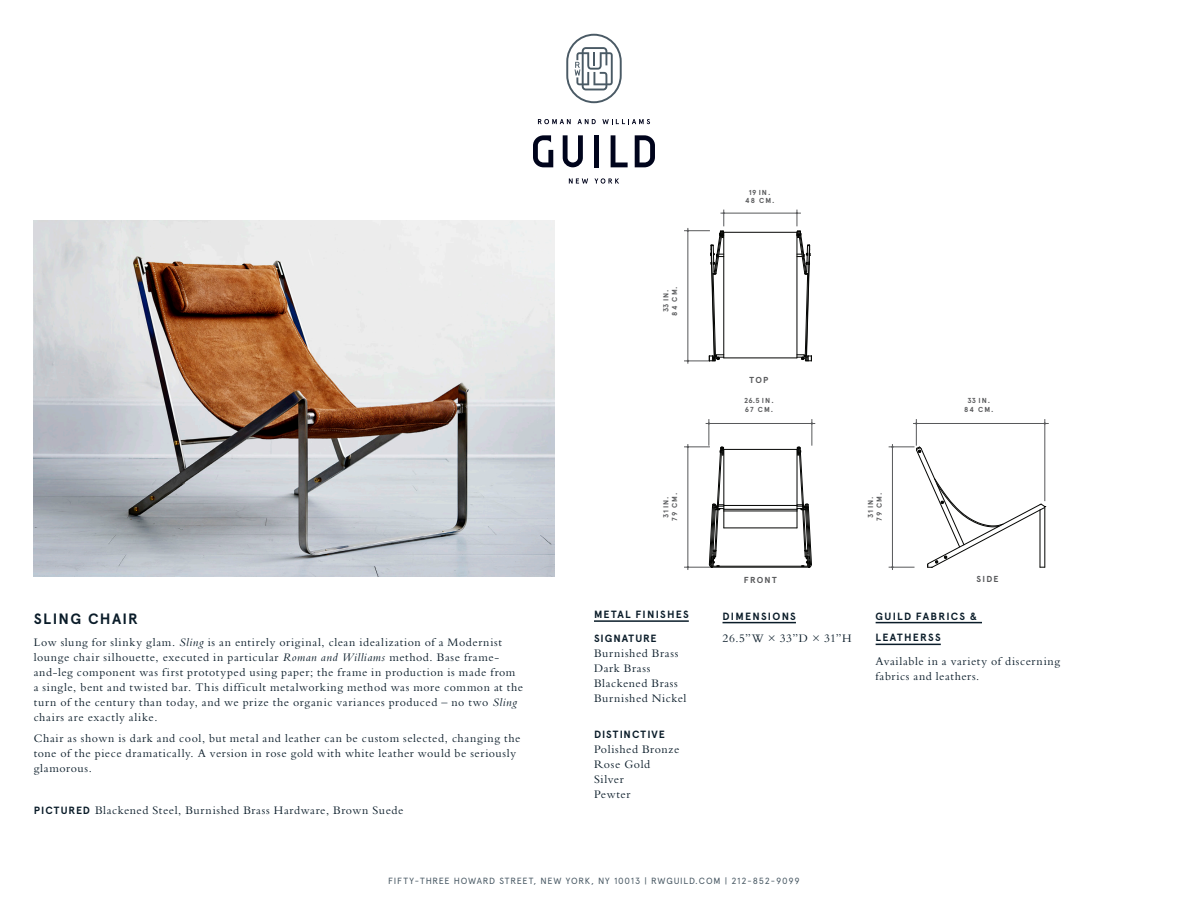
<style>
.page{position:relative;width:1188px;height:918px;background:#fff}
.page>*{position:absolute;margin:0;border:0;box-sizing:border-box;transform-origin:0 0}
.t1{font:700 15px "Apercu";letter-spacing:.09em;color:#0a1c29}
.Paragraph_Style_2{font:12px/15px "Bembo Std";letter-spacing:.05em;color:#0a1c29}
.t2{font:700 10.5px "Apercu";letter-spacing:.115em;color:#0a1c29}
.t3{font:700 10.5px "Apercu";letter-spacing:.095em;color:#0a1c29}
.t4{font:700 10.5px "Apercu";letter-spacing:.085em;color:#0a1c29}
.t5{font:9px "Apercu";letter-spacing:.085em;color:#4a5a65}
.t6{font:700 8.7px "Apercu";letter-spacing:.14em;color:#57585a}
.t7{font:700 7.2px/8.7px "Apercu";letter-spacing:.13em;color:#57585a;text-align:center}
.s1{font-style:italic}
.s2{font-family:"Apercu";font-weight:700;font-size:10.5px}
</style>
<div class="page">
<svg style="left:566px;top:34px;width:56px;height:69px"></svg>
<svg style="left:563px;top:135px;width:20px;height:32px"></svg>
<svg style="left:533px;top:135px;width:20px;height:32px"></svg>
<svg style="left:611px;top:135px;width:17px;height:32px"></svg>
<svg style="left:635px;top:135px;width:20px;height:32px"></svg>
<div style="left:594px;top:135px;width:5px;height:32px;background:#00041c"></div>
<svg style="left:538px;top:119px;width:33px;height:5px"></svg>
<svg style="left:602px;top:119px;width:48px;height:5px"></svg>
<svg style="left:578px;top:119px;width:18px;height:5px"></svg>
<svg style="left:569px;top:178px;width:19px;height:6px"></svg>
<svg style="left:594px;top:178px;width:25px;height:6px"></svg>
<img style="left:34px;top:220px;width:520px;height:356px">
<hr style="left:706px;top:423px;width:109px;height:1px;background:#57585a">
<hr style="left:720px;top:213px;width:81px;height:1px;background:#57585a">
<hr style="left:688px;top:444px;width:1px;height:126px;background:#57585a">
<hr style="left:688px;top:228px;width:1px;height:136px;background:#57585a">
<hr style="left:892px;top:444px;width:1px;height:126px;background:#57585a">
<hr style="left:712px;top:566px;width:97px;height:1px;background:#040503">
<hr style="left:712px;top:567px;width:97px;height:1px;background:#040503">
<hr style="left:724px;top:232px;width:73px;height:1px;background:#040503">
<svg style="left:684px;top:419px;width:41px;height:149px"></svg>
<svg style="left:797px;top:419px;width:16px;height:149px"></svg>
<hr style="left:724px;top:509px;width:73px;height:1px;background:#040503">
<hr style="left:724px;top:511px;width:73px;height:1px;background:#040503">
<hr style="left:724px;top:528px;width:73px;height:1px;background:#040503">
<hr style="left:724px;top:505px;width:73px;height:1px;background:#040503">
<hr style="left:724px;top:449px;width:73px;height:1px;background:#040503">
<hr style="left:724px;top:449px;width:1px;height:56px;background:#040503">
<hr style="left:797px;top:449px;width:1px;height:56px;background:#040503">
<hr style="left:724px;top:358px;width:73px;height:1px;background:#040503">
<svg style="left:796px;top:210px;width:16px;height:152px"></svg>
<svg style="left:684px;top:210px;width:41px;height:152px"></svg>
<hr style="left:913px;top:423px;width:136px;height:1px;background:#57585a">
<svg style="left:889px;top:419px;width:157px;height:149px"></svg>
<hr style="left:594px;top:620px;width:95px;height:2px;background:#0a1c29">
<hr style="left:723px;top:622px;width:73px;height:1px;background:#0a1c29">
<hr style="left:876px;top:622px;width:106px;height:1px;background:#0a1c29">
<hr style="left:876px;top:644px;width:65px;height:1px;background:#0a1c29">
<p class="t1" style="left:34px;top:609px;width:106px">SLING CHAIR</p>
<p class="Paragraph_Style_2" style="left:34px;top:634px;width:491px">Low slung for slinky glam. <span class="s1">Sling</span> is an entirely original, clean idealization of a Modernist lounge chair silhouette, executed in particular <span class="s1">Roman and Williams</span> method. Base frame&shy;and-leg component was first prototyped using paper; the frame in production is made from a single, bent and twisted bar. This difficult metalworking method was more common at the turn of the century than today, and we prize the organic variances produced – no two <span class="s1">Sling </span>chairs are exactly alike.</p>
<p class="Paragraph_Style_2" style="left:34px;top:731px;width:488px">Chair as shown is dark and cool, but metal and leather can be custom selected, changing the tone of the piece dramatically. A version in rose gold with white leather would be seriously glamorous.</p>
<p class="Paragraph_Style_2" style="left:34px;top:803px;width:371px"><span class="s2">PICTURED</span> Blackened Steel, Burnished Brass Hardware, Brown Suede</p>
<p class="t7" style="left:745px;top:188px;width:31px">19 IN.<br>48 CM.</p>
<p class="t7" style="left:662px;top:316px;width:31px;rotate:-90deg">33 IN.<br>84 CM.</p>
<p class="t6" style="left:749px;top:375px;width:20px">TOP</p>
<p class="t7" style="left:744px;top:397px;width:31px;text-align:left">26.5 IN.<br>67 CM.</p>
<p class="t7" style="left:964px;top:397px;width:31px">33 IN.<br>84 CM.</p>
<p class="t7" style="left:662px;top:521px;width:30px;rotate:-90deg">31 IN.<br>79 CM.</p>
<p class="t7" style="left:866px;top:521px;width:30px;rotate:-90deg">31 IN.<br>79 CM.</p>
<p class="t6" style="left:744px;top:575px;width:35px">FRONT</p>
<p class="t6" style="left:977px;top:574px;width:23px">SIDE</p>
<p class="t2" style="left:594px;top:608px;width:96px">METAL FINISHES</p>
<p class="t4" style="left:594px;top:632px;width:64px">SIGNATURE</p>
<p class="Paragraph_Style_2" style="left:594px;top:646px;width:86px">Burnished Brass</p>
<p class="Paragraph_Style_2" style="left:594px;top:661px;width:58px">Dark Brass</p>
<p class="Paragraph_Style_2" style="left:594px;top:676px;width:94px">Blackened Brass<br>Burnished Nickel</p>
<p class="t3" style="left:594px;top:728px;width:72px">DISTINCTIVE</p>
<p class="Paragraph_Style_2" style="left:594px;top:741px;width:87px">Polished Bronze</p>
<p class="Paragraph_Style_2" style="left:594px;top:756px;width:58px">Rose Gold</p>
<p class="Paragraph_Style_2" style="left:594px;top:771px;width:31px">Silver</p>
<p class="Paragraph_Style_2" style="left:594px;top:786px;width:38px">Pewter</p>
<p class="t2" style="left:723px;top:610px;width:75px">DIMENSIONS</p>
<p class="Paragraph_Style_2" style="left:723px;top:631px;width:131px">26.5”W × 33”D × 31”H</p>
<p class="t2" style="left:876px;top:610px;width:103px">GUILD FABRICS &amp;</p>
<p class="t2" style="left:876px;top:631px;width:67px">LEATHERSS</p>
<p class="Paragraph_Style_2" style="left:876px;top:653px;width:186px">Available in a variety of discerning fabrics and leathers.</p>
<p class="t5" style="left:388px;top:876px;width:413px">FIFTY-THREE HOWARD STREET, NEW YORK, NY 10013 | RWGUILD.COM | 212-852-9099</p>
</div>
